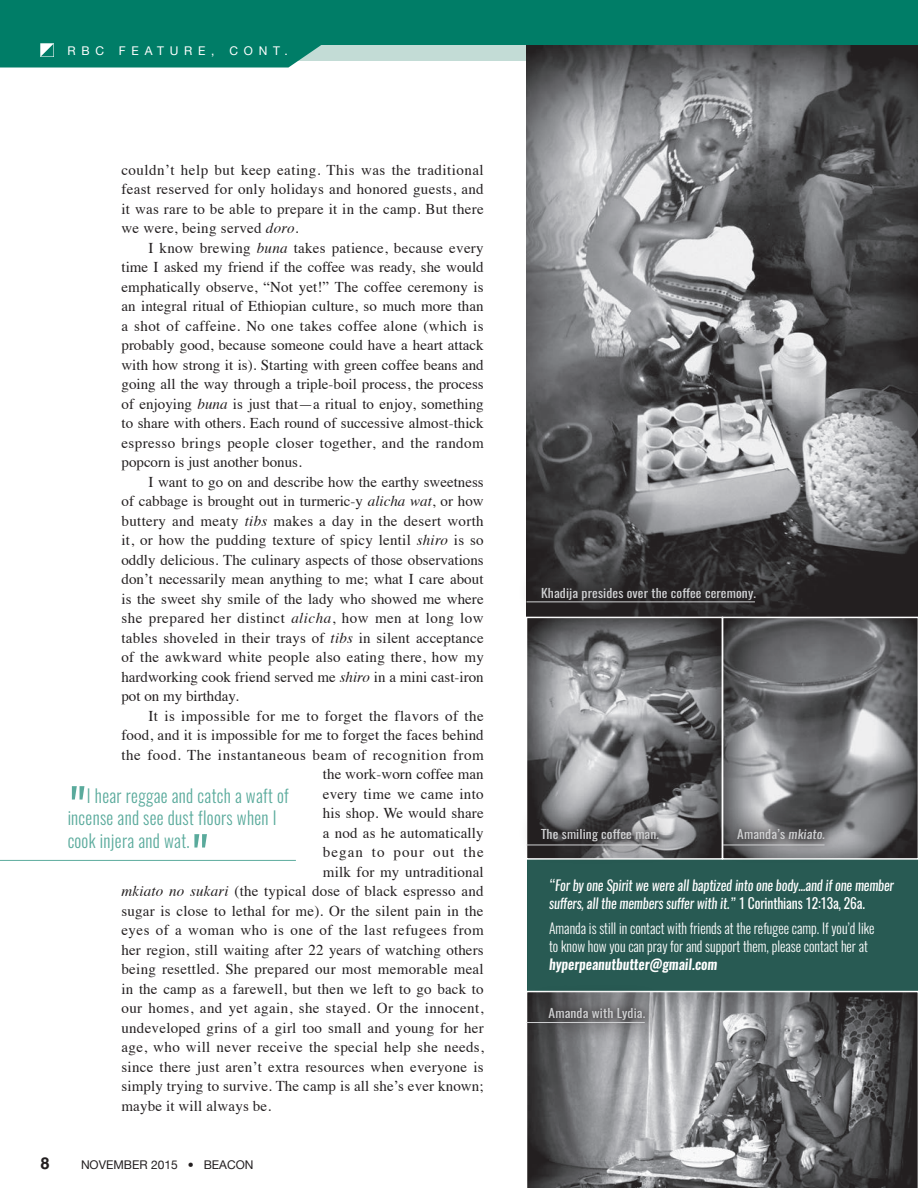
<style>
.page{position:relative;width:918px;height:1188px;background:#fff}
.page>*{position:absolute;margin:0;border:0;box-sizing:border-box;transform-origin:0 0}
.t1{font:54px "Oswald";color:#007d67;scale:.95 1}
.t2{font:300 18px/22.5px "Oswald";letter-spacing:.02em;color:#007d67;scale:.95 1}
.Page_Numbers{font:700 16.5px "Helvetica";color:#231f20}
.Body_Text{font:15px/19.5px "Times";letter-spacing:.015em;color:#231f20;text-align:justify}
.Body_Text-2{font:15px "Times";letter-spacing:.035em;color:#231f20}
.Body_Text-3{font:15px "Times";letter-spacing:.07em;color:#231f20}
.Body_Text-4{font:300 14.25px/18px "Oswald";color:#fff;scale:.95 1}
.Body_Text-5{font:italic 14.25px/18px "Oswald";letter-spacing:-.01em;color:#fff;scale:.95 1}
.Body_Text-6{font:12.15px "Oswald";letter-spacing:.01em;color:#d1d2d4;scale:1.11 1}
.Sidebar_Text{font:12px "Helvetica Neue";color:#231f20}
.t3{font:12px "Helvetica Neue";letter-spacing:.48em;color:#fff}
.s1{font-style:italic}
.s2{font-style:normal}
.s3{font-weight:600;font-style:italic}
</style>
<div class="page">
<div style="left:528px;top:860px;width:390px;height:131px;background:#285a53"></div>
<svg style="left:0;top:0;width:918px;height:68px;background:#158773"></svg>
<svg style="left:40px;top:43px;width:14px;height:14px"></svg>
<img style="left:526px;top:45px;width:392px;height:812px">
<svg style="left:723px;top:617px;width:195px;height:243px;background:#747577"></svg>
<hr style="left:0;top:860px;width:296px;height:1px;background:#007d67">
<svg style="left:527px;top:992px;width:391px;height:196px;background:#747477"></svg>
<div style="left:526px;top:617px;width:197px;height:243px;border:2px solid #fff"></div>
<div style="left:518px;top:563px;width:260px;height:61px;background:#231f20;opacity:.91"></div>
<div style="left:518px;top:805px;width:163px;height:61px;background:#231f20;opacity:.91"></div>
<div style="left:714px;top:806px;width:133px;height:59px;background:#231f20;opacity:.91"></div>
<div style="left:525px;top:983px;width:143px;height:60px;background:#231f20;opacity:.91"></div>
<hr style="left:526px;top:602px;width:229px;height:1px;background:#d1d2d4">
<hr style="left:526px;top:845px;width:132px;height:1px;background:#d1d2d4">
<hr style="left:723px;top:845px;width:102px;height:1px;background:#d1d2d4">
<hr style="left:526px;top:1022px;width:119px;height:1px;background:#d1d2d4">
<p class="t3" style="left:68px;top:43px;width:222px">RBC FEATURE, CONT.</p>
<p class="Body_Text" style="left:122px;top:159px;width:364px">couldn’t help but keep eating. This was the traditional feast reserved for only holidays and honored guests, and it was rare to be able to prepare it in the camp. But there we were, being served <span class="s1">doro.</span></p>
<p class="Body_Text" style="left:122px;top:237px;width:364px;text-indent:27px">I know brewing <span class="s1">buna</span> takes patience, because every time I asked my friend if the coffee was ready, she would emphatically observe, “Not yet!” The coffee ceremony is an integral ritual of Ethiopian culture, so much more than a shot of caffeine. No one takes coffee alone (which is probably good, because someone could have a heart attack with how strong it is). Starting with green coffee beans and going all the way through a triple-boil process, the process of enjoying <span class="s1">buna</span> is just that—a ritual to enjoy, something to share with others. Each round of successive almost-thick espresso brings people closer together, and the random popcorn is just another bonus.</p>
<p class="Body_Text" style="left:121px;top:471px;width:364px;text-indent:27px">I want to go on and describe how the earthy sweetness of cabbage is brought out in turmeric-y <span class="s1">alicha wat</span>, or how buttery and meaty <span class="s1">tibs</span> makes a day in the desert worth it, or how the pudding texture of spicy lentil <span class="s1">shiro</span> is so oddly delicious. The culinary aspects of those observations don’t necessarily mean anything to me; what I care about is the sweet shy smile of the lady who showed me where she prepared her distinct <span class="s1">alicha</span>, how men at long low tables shoveled in their trays of <span class="s1">tibs</span> in silent acceptance of the awkward white people also eating there, how my hardworking cook friend served me <span class="s1">shiro</span> in a mini cast-iron pot on my birthday.</p>
<p class="Body_Text" style="left:148px;top:705px;width:337px">It is impossible for me to forget the flavors of the</p>
<p class="Body_Text" style="left:121px;top:724px;width:364px">food, and it is impossible for me to forget the faces behind</p>
<p class="Body_Text-2" style="left:121px;top:741px;width:364px">the food. The instantaneous beam of recognition from</p>
<p class="Body_Text" style="left:323px;top:763px;width:162px">the work-worn coffee man</p>
<p class="Body_Text" style="left:323px;top:783px;width:162px">every time we came into</p>
<p class="Body_Text" style="left:323px;top:802px;width:162px">his shop. We would share</p>
<p class="Body_Text" style="left:323px;top:822px;width:162px">a nod as he automatically</p>
<p class="Body_Text-3" style="left:323px;top:838px;width:162px">began to pour out the</p>
<p class="Body_Text" style="left:323px;top:861px;width:162px">milk for my untraditional</p>
<p class="Body_Text" style="left:121px;top:880px;width:364px"><span class="s1">mkiato no sukari</span> (the typical dose of black espresso and</p>
<p class="Body_Text" style="left:121px;top:900px;width:364px">sugar is close to lethal for me). Or the silent pain in the</p>
<p class="Body_Text" style="left:121px;top:919px;width:364px">eyes of a woman who is one of the last refugees from</p>
<p class="Body_Text" style="left:121px;top:939px;width:364px">her region, still waiting after 22 years of watching others</p>
<p class="Body_Text" style="left:121px;top:958px;width:364px">being resettled. She prepared our most memorable meal</p>
<p class="Body_Text" style="left:121px;top:978px;width:364px">in the camp as a farewell, but then we left to go back to</p>
<p class="Body_Text" style="left:121px;top:997px;width:364px">our homes, and yet again, she stayed. Or the innocent,</p>
<p class="Body_Text" style="left:121px;top:1017px;width:364px">undeveloped grins of a girl too small and young for her</p>
<p class="Body_Text" style="left:121px;top:1036px;width:364px">age, who will never receive the special help she needs,</p>
<p class="Body_Text" style="left:121px;top:1056px;width:364px">since there just aren’t extra resources when everyone is</p>
<p class="Body_Text" style="left:121px;top:1075px;width:364px">simply trying to survive. The camp is all she’s ever known;</p>
<p class="Body_Text" style="left:121px;top:1095px;width:151px">maybe it will always be.</p>
<h1 class="t1" style="left:68px;top:770px;width:22px">"</h1>
<p class="t2" style="left:67px;top:784px;width:235px;text-indent:19px">I hear reggae and catch a waft of incense and see dust floors when I cook injera and wat.</p>
<h1 class="t1" style="left:190px;top:818px;width:22px">"</h1>
<p class="Page_Numbers" style="left:40px;top:1153px;width:11px">8</p>
<p class="Sidebar_Text" style="left:81px;top:1157px;width:174px">NOVEMBER 2015 • BEACON</p>
<p class="Body_Text-6" style="left:541px;top:584px;width:195px">Khadija presides over the coffee ceremony.</p>
<p class="Body_Text-6" style="left:541px;top:826px;width:108px">The smiling coffee man.</p>
<p class="Body_Text-6" style="left:737px;top:826px;width:81px">Amanda’s <span class="s1">mkiato.</span></p>
<p class="Body_Text-5" style="left:549px;top:876px;width:364px">“For by one Spirit we were all baptized into one body...and if one member suffers, all the members suffer with it.” <span class="s2">1 Corinthians 12:13a, 26a.</span></p>
<p class="Body_Text-4" style="left:549px;top:919px;width:344px">Amanda is still in contact with friends at the refugee camp. If you’d like to know how you can pray for and support them, please contact her at <span class="s3">hyperpeanutbutter@gmail.com</span></p>
<p class="Body_Text-6" style="left:549px;top:1004px;width:89px">Amanda with Lydia.</p>
</div>
